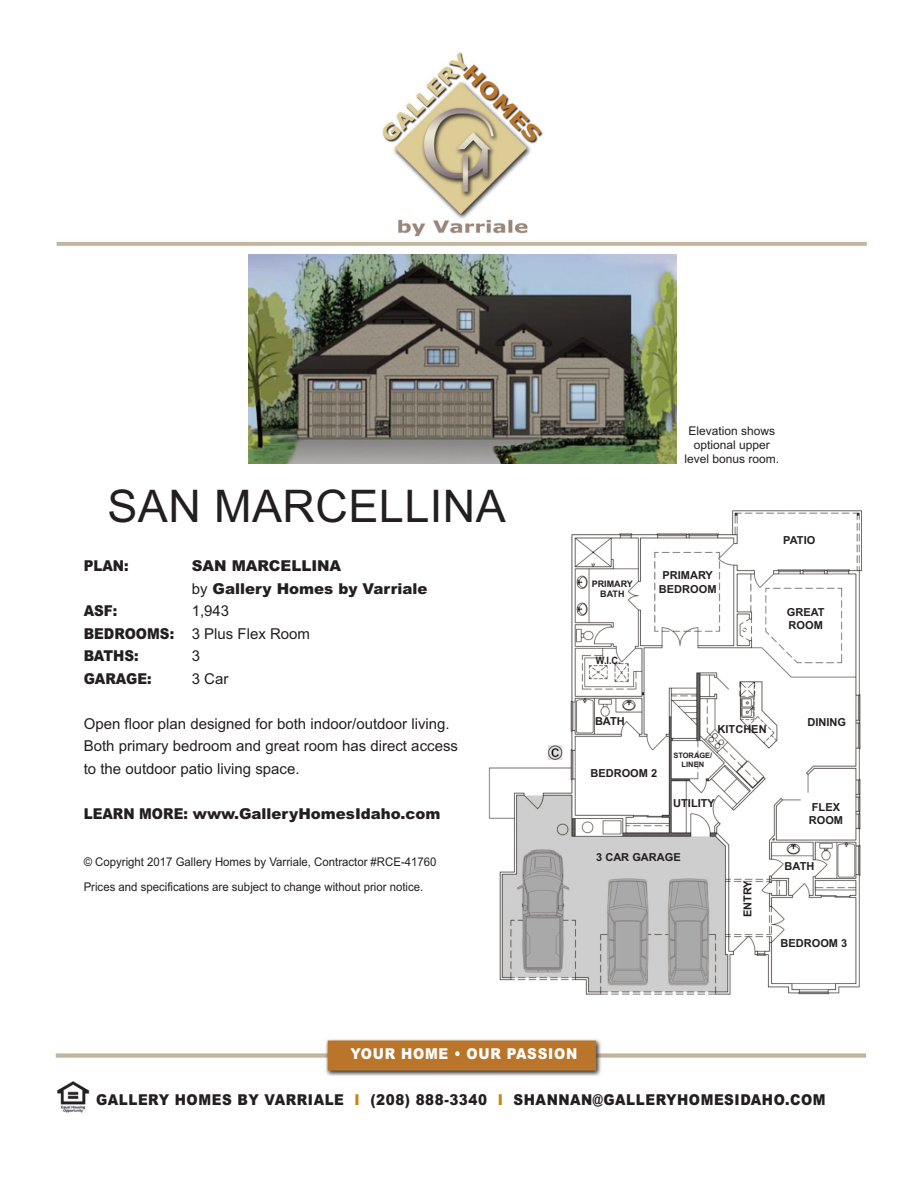
<style>
.page{position:relative;width:918px;height:1188px;background:#fff}
.page>*{position:absolute;margin:0;border:0;box-sizing:border-box;transform-origin:0 0}
.t1{font:45px "Arial";letter-spacing:.01em;color:#231f20}
.t2{font:15px/22.5px "Arial";color:#231f20}
.t3{font:900 15px "Arial";letter-spacing:.04em;color:#231f20;scale:.9 1}
.t4{font:900 15px "Arial";color:#231f20;scale:.9 1}
.t5{font:900 15px/22.5px "Arial";color:#231f20}
.t6{font:900 15px "Arial";letter-spacing:.05em;color:#fff;scale:.9 1}
.t7{font:12px/24.9px "Arial";color:#231f20;scale:.95 1}
.t8{font:12px/14.4px "Arial";color:#231f20;text-align:center}
.t9{font:700 11.1px/13.2px "Arial";color:#231f20}
.t10{font:700 10.2px "Arial";color:#231f20;scale:.9 1}
.t11{font:700 9px/10.1px "Arial";color:#231f20;text-align:center}
.t12{font:700 7.5px/9px "Arial";color:#231f20;text-align:center}
.s1{font-weight:400}
.s2{font-weight:900}
.s3{font-size:11.1px}
.s4{color:#c7870e}
</style>
<div class="page">
<img style="left:55px;top:52px;width:812px;height:1061px">
<div style="left:145px;top:255px;width:645px;height:208px;background:#fff"></div>
<img style="left:249px;top:255px;width:428px;height:208px">
<div style="left:484px;top:507px;width:397px;height:510px;background:#fff"></div>
<img style="left:488px;top:510px;width:374px;height:485px">
<h1 class="t1" style="left:107px;top:490px;width:400px">SAN MARCELLINA</h1>
<p class="t4" style="left:84px;top:557px;width:51px">PLAN:</p>
<p class="t5" style="left:192px;top:555px;width:237px">SAN MARCELLINA<br><span class="s1">by</span> Gallery Homes by Varriale</p>
<p class="t4" style="left:84px;top:602px;width:39px">ASF:</p>
<p class="t2" style="left:84px;top:601px;width:228px;text-indent:108px">1,943<br><span class="s2">BEDROOMS:</span> 3 Plus Flex Room<br><span class="s2">BATHS:</span></p>
<p class="t2" style="left:192px;top:646px;width:10px">3</p>
<p class="t4" style="left:84px;top:670px;width:77px">GARAGE:</p>
<p class="t2" style="left:192px;top:669px;width:38px">3 Car</p>
<p class="t2" style="left:84px;top:714px;width:376px">Open floor plan designed for both indoor/outdoor living.<br>Both primary bedroom and great room has direct access to the outdoor patio living space.</p>
<p class="t4" style="left:84px;top:805px;width:398px">LEARN MORE: www.GalleryHomesIdaho.com</p>
<p class="t7" style="left:84px;top:851px;width:373px">© Copyright 2017 Gallery Homes by Varriale, Contractor #RCE-41760<br>Prices and specifications are subject to change without prior notice.</p>
<p class="t8" style="left:684px;top:424px;width:96px">Elevation shows optional upper level bonus room.</p>
<p class="t11" style="left:592px;top:579px;width:43px">PRIMARY<br>BATH</p>
<p class="t10" style="left:596px;top:654px;width:29px">W.I.C<span class="s3">.</span></p>
<p class="t9" style="left:659px;top:569px;width:59px;text-align:center">PRIMARY<br>BEDROOM</p>
<p class="t9" style="left:783px;top:534px;width:34px">PATIO</p>
<p class="t9" style="left:787px;top:605px;width:39px">GREAT<br>ROOM</p>
<p class="t9" style="left:595px;top:715px;width:31px">BATH</p>
<p class="t9" style="left:590px;top:766px;width:68px">BEDROOM 2</p>
<p class="t9" style="left:718px;top:723px;width:51px">KITCHEN</p>
<p class="t12" style="left:673px;top:751px;width:41px">STORAGE/<br>LINEN</p>
<p class="t9" style="left:673px;top:797px;width:43px">UTILITY</p>
<p class="t9" style="left:596px;top:851px;width:86px">3 CAR GARAGE</p>
<p class="t9" style="left:741px;top:917px;width:38px;rotate:-90deg">ENTRY</p>
<p class="t9" style="left:808px;top:715px;width:40px">DINING</p>
<p class="t9" style="left:809px;top:801px;width:36px">FLEX<br>ROOM</p>
<p class="t9" style="left:785px;top:860px;width:31px">BATH</p>
<p class="t9" style="left:781px;top:937px;width:68px">BEDROOM 3</p>
<p class="t6" style="left:351px;top:1045px;width:253px">YOUR HOME • OUR PASSION</p>
<p class="t3" style="left:96px;top:1091px;width:812px">GALLERY HOMES BY VARRIALE <span class="s4">I</span> (208) 888-3340 <span class="s4">I</span> SHANNAN@GALLERYHOMESIDAHO.COM</p>
</div>
